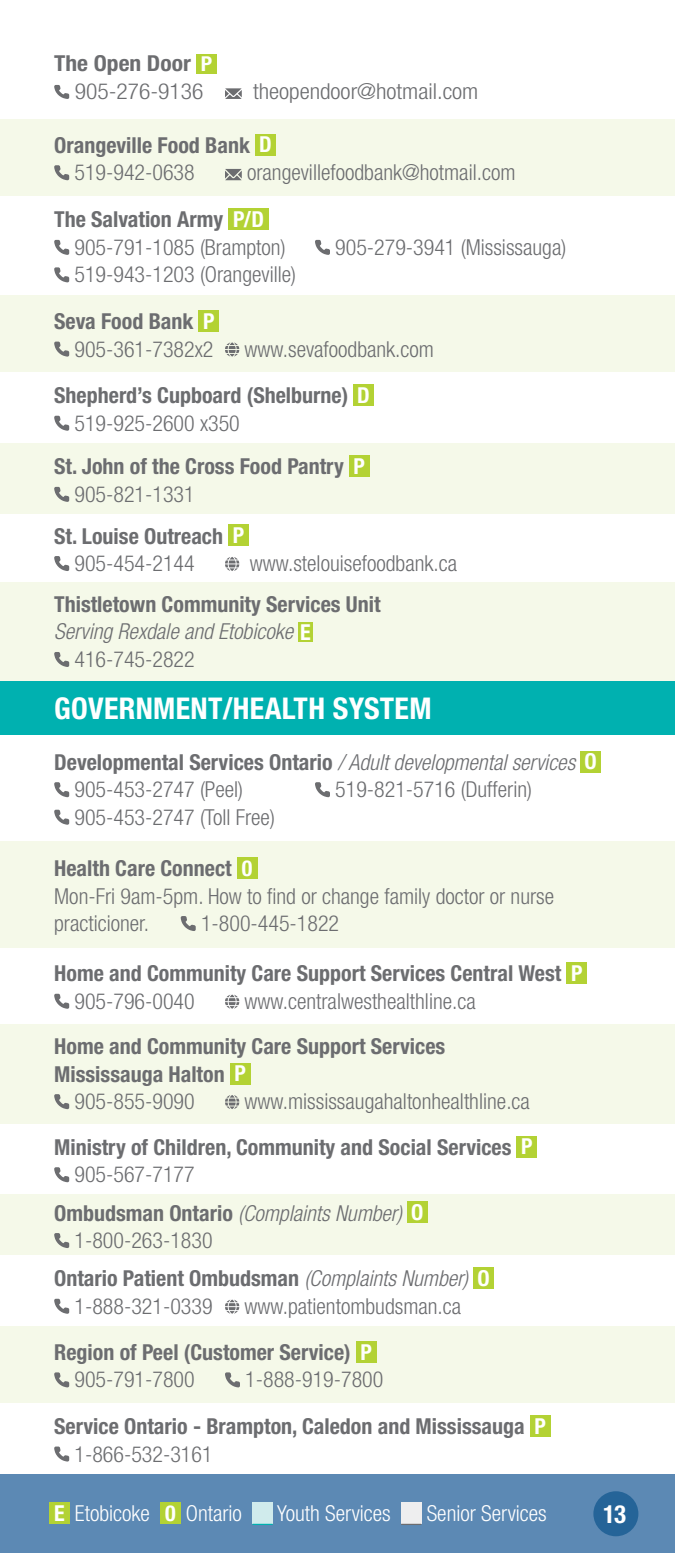
<style>
.page{position:relative;width:675px;height:1553px;background:#fff}
.page>*{position:absolute;margin:0;border:0;box-sizing:border-box;transform-origin:0 0}
.header_1{font:700 condensed 30px "Helvetica Neue LT Std";letter-spacing:.01em;color:#fff}
.t1{font:700 condensed 25px "Helvetica Neue LT Std";color:#fff}
.body_1_indent{font:700 condensed 22px/27.5px "Helvetica Neue LT Std";color:#6c6d70}
.body_1_indent-2{font:300 condensed 22px/27.5px "Helvetica Neue LT Std";color:#6c6d70}
.t2{font:300 condensed 22px "Helvetica Neue LT Std";color:#fff}
.body_1_indent-3{font:italic 300 condensed 22px "Helvetica Neue LT Std";color:#6c6d70}
.body_1_indent-4{font:300 condensed 22px "Helvetica Neue LT Std";color:#6c6d70;scale:1.07 1}
.body_1_indent-5{font:700 condensed 22px "Helvetica Neue LT Std";color:#6c6d70;scale:1.07 1}
.body_1_indent-6{font:700 condensed 22px "Helvetica Neue LT Std";color:#fff}
.body_1_indent-7{font:700 condensed 20.5px "Helvetica Neue LT Std";color:#fff;scale:1.07 1}
.s1{color:#fff}
.s2{font-weight:300;font-style:italic}
.s3{font-weight:300}
.s4{font-weight:700;font-style:normal}
.s5{font-weight:700;font-style:normal;color:#fff}
.s6{font-weight:700}
</style>
<div class="page">
<div style="left:0;top:1474px;width:675px;height:78px;background:#5c89b4"></div>
<div style="left:49px;top:1502px;width:21px;height:21px;background:#b3d234"></div>
<div style="left:160px;top:1502px;width:21px;height:21px;background:#b3d234"></div>
<div style="left:253px;top:1502px;width:20px;height:21px;background:#d0ebec"></div>
<div style="left:401px;top:1502px;width:20px;height:21px;background:#eeeeef"></div>
<div style="left:593px;top:1491px;width:45px;height:45px;background:#256498;border-radius:50%"></div>
<hr style="left:253px;top:1523px;width:20px;height:2px;background:#00b1b0">
<hr style="left:401px;top:1523px;width:20px;height:2px;background:#6c6d70">
<div style="left:0;top:443px;width:675px;height:71px;background:#f5f9e9"></div>
<div style="left:349px;top:455px;width:20px;height:22px;background:#b3d234"></div>
<svg style="left:54px;top:487px;width:15px;height:15px"></svg>
<div style="left:0;top:582px;width:675px;height:99px;background:#f5f9e9"></div>
<div style="left:298px;top:623px;width:15px;height:19px;background:#b3d234"></div>
<svg style="left:54px;top:652px;width:15px;height:15px"></svg>
<div style="left:581px;top:751px;width:20px;height:21px;background:#b3d234"></div>
<svg style="left:54px;top:782px;width:15px;height:15px"></svg>
<svg style="left:315px;top:782px;width:15px;height:15px"></svg>
<svg style="left:54px;top:809px;width:15px;height:15px"></svg>
<div style="left:517px;top:1136px;width:20px;height:21px;background:#b3d234"></div>
<svg style="left:54px;top:1167px;width:15px;height:15px"></svg>
<div style="left:0;top:1194px;width:675px;height:61px;background:#f5f9e9"></div>
<div style="left:407px;top:1201px;width:20px;height:22px;background:#b3d234"></div>
<svg style="left:54px;top:1233px;width:15px;height:15px"></svg>
<div style="left:0;top:1326px;width:675px;height:76px;background:#f5f9e9"></div>
<div style="left:356px;top:1341px;width:20px;height:21px;background:#b3d234"></div>
<svg style="left:54px;top:1372px;width:15px;height:15px"></svg>
<svg style="left:225px;top:1372px;width:15px;height:15px"></svg>
<div style="left:354px;top:384px;width:20px;height:22px;background:#b3d234"></div>
<svg style="left:54px;top:416px;width:15px;height:15px"></svg>
<div style="left:228px;top:525px;width:21px;height:21px;background:#b3d234"></div>
<svg style="left:54px;top:556px;width:15px;height:15px"></svg>
<svg style="left:225px;top:557px;width:14px;height:14px"></svg>
<div style="left:567px;top:962px;width:20px;height:21px;background:#b3d234"></div>
<svg style="left:54px;top:993px;width:15px;height:15px"></svg>
<svg style="left:225px;top:994px;width:14px;height:14px"></svg>
<div style="left:0;top:1024px;width:675px;height:99px;background:#f5f9e9"></div>
<div style="left:230px;top:1063px;width:20px;height:21px;background:#b3d234"></div>
<svg style="left:54px;top:1094px;width:15px;height:15px"></svg>
<svg style="left:225px;top:1095px;width:14px;height:14px"></svg>
<div style="left:473px;top:1267px;width:21px;height:21px;background:#b3d234"></div>
<svg style="left:54px;top:1298px;width:15px;height:15px"></svg>
<svg style="left:225px;top:1299px;width:14px;height:14px"></svg>
<div style="left:530px;top:1415px;width:20px;height:21px;background:#b3d234"></div>
<svg style="left:54px;top:1446px;width:15px;height:15px"></svg>
<div style="left:0;top:841px;width:675px;height:106px;background:#f5f9e9"></div>
<div style="left:237px;top:857px;width:20px;height:21px;background:#b3d234"></div>
<svg style="left:181px;top:916px;width:15px;height:15px"></svg>
<div style="left:0;top:681px;width:675px;height:53px;background:#00b1b0"></div>
<div style="left:0;top:119px;width:675px;height:76px;background:#f5f9e9"></div>
<div style="left:255px;top:134px;width:20px;height:21px;background:#b3d234"></div>
<svg style="left:54px;top:165px;width:15px;height:15px"></svg>
<svg style="left:225px;top:169px;width:17px;height:11px"></svg>
<div style="left:0;top:295px;width:675px;height:77px;background:#f5f9e9"></div>
<div style="left:199px;top:310px;width:20px;height:21px;background:#b3d234"></div>
<svg style="left:54px;top:341px;width:15px;height:16px"></svg>
<svg style="left:225px;top:342px;width:14px;height:14px"></svg>
<div style="left:228px;top:208px;width:41px;height:22px;background:#b3d234"></div>
<svg style="left:54px;top:240px;width:15px;height:15px"></svg>
<svg style="left:315px;top:240px;width:15px;height:15px"></svg>
<svg style="left:54px;top:267px;width:15px;height:15px"></svg>
<div style="left:197px;top:54px;width:20px;height:20px;background:#b3d234"></div>
<svg style="left:54px;top:85px;width:15px;height:14px"></svg>
<svg style="left:225px;top:88px;width:17px;height:11px"></svg>
<p class="body_1_indent-5" style="left:54px;top:50px;width:129px">The Open Door</p>
<p class="body_1_indent-7" style="left:201px;top:52px;width:12px">P</p>
<p class="body_1_indent-4" style="left:75px;top:79px;width:122px">905-276-9136</p>
<p class="body_1_indent-4" style="left:253px;top:79px;width:212px">theopendoor@hotmail.com</p>
<p class="body_1_indent" style="left:54px;top:131px;width:219px">Orangeville Food Bank <span class="s1">D</span></p>
<p class="body_1_indent-2" style="left:74px;top:159px;width:122px">519-942-0638</p>
<p class="body_1_indent-2" style="left:247px;top:159px;width:270px">orangevillefoodbank@hotmail.com</p>
<p class="body_1_indent" style="left:54px;top:205px;width:211px">The Salvation Army <span class="s1">P/D</span></p>
<p class="body_1_indent-2" style="left:74px;top:233px;width:213px">905-791-1085 (Brampton)</p>
<p class="body_1_indent-2" style="left:335px;top:233px;width:232px">905-279-3941 (Mississauga)</p>
<p class="body_1_indent-2" style="left:74px;top:261px;width:223px">519-943-1203 (Orangeville)</p>
<p class="body_1_indent" style="left:54px;top:307px;width:162px">Seva Food Bank <span class="s1">P</span></p>
<p class="body_1_indent-2" style="left:74px;top:335px;width:140px">905-361-7382x2</p>
<p class="body_1_indent-2" style="left:245px;top:335px;width:191px">www.sevafoodbank.com</p>
<p class="body_1_indent" style="left:54px;top:381px;width:317px">Shepherd’s Cupboard (Shelburne) <span class="s1">D</span></p>
<p class="body_1_indent-2" style="left:74px;top:409px;width:167px">519-925-2600 x350</p>
<p class="body_1_indent" style="left:54px;top:452px;width:312px">St. John of the Cross Food Pantry <span class="s1">P</span></p>
<p class="body_1_indent-2" style="left:74px;top:480px;width:122px">905-821-1331</p>
<p class="body_1_indent" style="left:54px;top:522px;width:192px">St. Louise Outreach <span class="s1">P</span></p>
<p class="body_1_indent-2" style="left:74px;top:549px;width:122px">905-454-2144</p>
<p class="body_1_indent-2" style="left:250px;top:549px;width:209px">www.stelouisefoodbank.ca</p>
<p class="body_1_indent" style="left:54px;top:590px;width:328px">Thistletown Community Services Unit<br><span class="s2">Serving Rexdale and Etobicoke</span> <span class="s1">E</span></p>
<p class="body_1_indent-2" style="left:74px;top:645px;width:122px">416-745-2822</p>
<p class="header_1" style="left:54px;top:690px;width:379px">GOVERNMENT/HEALTH SYSTEM</p>
<p class="body_1_indent" style="left:74px;top:748px;width:524px;text-indent:-20px">Developmental Services Ontario <span class="s2">/ Adult developmental services</span> <span class="s1">O<br></span><span class="s3">905-453-2747 (Peel)</span></p>
<p class="body_1_indent-2" style="left:335px;top:775px;width:198px">519-821-5716 (Dufferin)</p>
<p class="body_1_indent-2" style="left:74px;top:803px;width:202px">905-453-2747 (Toll Free)</p>
<p class="body_1_indent" style="left:54px;top:854px;width:179px">Health Care Connect</p>
<p class="body_1_indent-6" style="left:242px;top:854px;width:12px">0</p>
<p class="body_1_indent-2" style="left:54px;top:882px;width:501px">Mon-Fri 9am-5pm. How to find or change family doctor or nurse practicioner.</p>
<p class="body_1_indent-2" style="left:201px;top:909px;width:140px">1-800-445-1822</p>
<p class="body_1_indent" style="left:54px;top:959px;width:530px">Home and Community Care Support Services Central West <span class="s1">P</span></p>
<p class="body_1_indent-2" style="left:74px;top:987px;width:122px">905-796-0040</p>
<p class="body_1_indent-2" style="left:245px;top:987px;width:233px">www.centralwesthealthline.ca</p>
<p class="body_1_indent" style="left:54px;top:1032px;width:393px">Home and Community Care Support Services<br>Mississauga Halton <span class="s1">P</span></p>
<p class="body_1_indent-2" style="left:74px;top:1087px;width:122px">905-855-9090</p>
<p class="body_1_indent-2" style="left:245px;top:1087px;width:287px">www.mississaugahaltonhealthline.ca</p>
<p class="body_1_indent" style="left:74px;top:1133px;width:460px;text-indent:-20px">Ministry of Children, Community and Social Services <span class="s1">P<br></span><span class="s3">905-567-7177</span></p>
<p class="body_1_indent-3" style="left:54px;top:1200px;width:371px"><span class="s4">Ombudsman Ontario</span> (Complaints Number) <span class="s5">O</span></p>
<p class="body_1_indent-2" style="left:74px;top:1226px;width:140px">1-800-263-1830</p>
<p class="body_1_indent" style="left:54px;top:1264px;width:437px">Ontario Patient Ombudsman <span class="s2">(Complaints Number)</span> <span class="s1">O</span></p>
<p class="body_1_indent-2" style="left:74px;top:1292px;width:140px">1-888-321-0339</p>
<p class="body_1_indent-2" style="left:245px;top:1292px;width:218px">www.patientombudsman.ca</p>
<p class="body_1_indent" style="left:54px;top:1338px;width:319px">Region of Peel (Customer Service) <span class="s1">P</span></p>
<p class="body_1_indent-2" style="left:74px;top:1365px;width:122px">905-791-7800</p>
<p class="body_1_indent-2" style="left:245px;top:1365px;width:140px">1-888-919-7800</p>
<p class="body_1_indent" style="left:54px;top:1412px;width:493px">Service Ontario - Brampton, Caledon and Mississauga <span class="s1">P</span></p>
<p class="body_1_indent-2" style="left:74px;top:1439px;width:140px">1-866-532-3161</p>
<p class="t2" style="left:54px;top:1501px;width:189px"><span class="s6">E</span> Etobicoke <span class="s6">0</span> Ontario</p>
<p class="t2" style="left:277px;top:1501px;width:115px">Youth Services</p>
<p class="t2" style="left:427px;top:1501px;width:122px">Senior Services</p>
<p class="t1" style="left:603px;top:1498px;width:24px">13</p>
</div>
